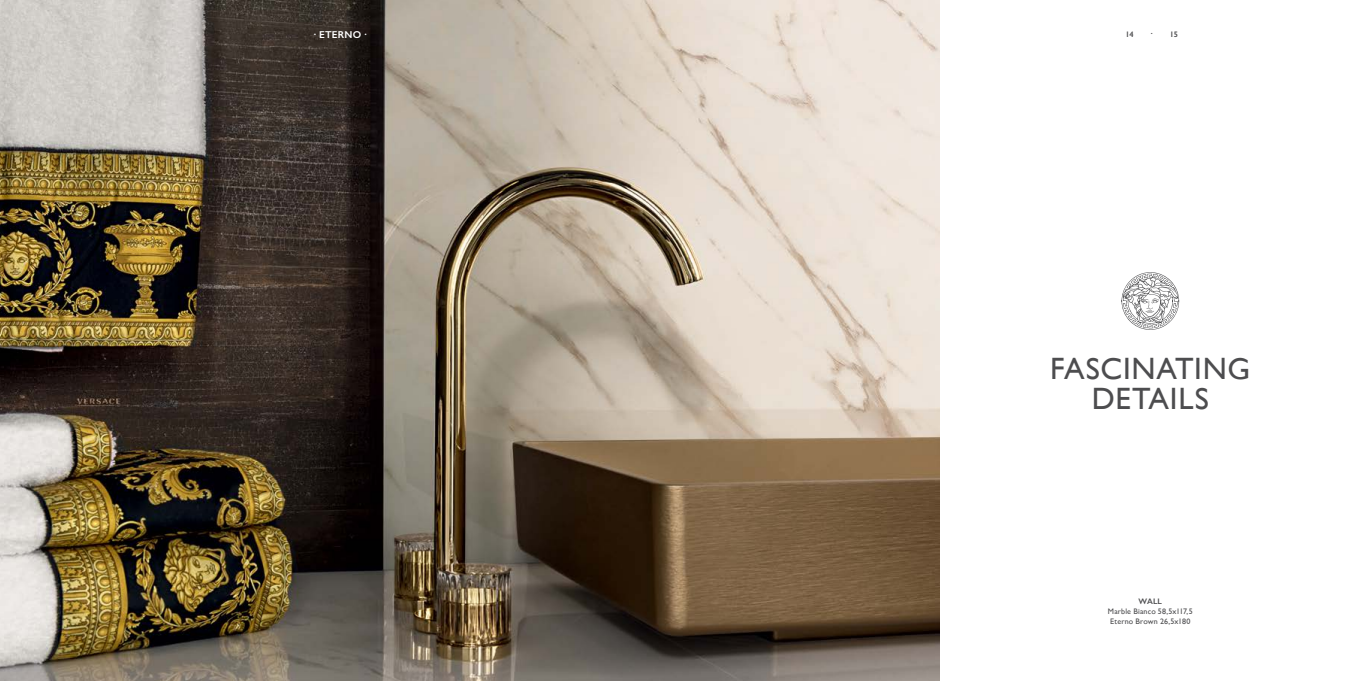
<style>
.page{position:relative;width:1361px;height:681px;background:#fff}
.page>*{position:absolute;margin:0;border:0;box-sizing:border-box;transform-origin:0 0}
.t1{font:30.8px/29.3px "Gill Sans";letter-spacing:.025em;color:#4d4d4f;text-align:center}
.t2{font:600 10px "Gill Sans";letter-spacing:.025em;color:#fff}
.t3{font:8px/10px "Gill Sans";letter-spacing:.015em;color:#4d4d4f}
.t4{font:600 8px "Gill Sans";letter-spacing:-.02em;color:#4d4d4f}
</style>
<div class="page">
<img style="left:0;top:0;width:939px;height:680px">
<svg style="left:1121px;top:272px;width:58px;height:58px"></svg>
<p class="t2" style="left:314px;top:28px;width:55px">. ETERNO .</p>
<p class="t4" style="left:1125px;top:29px;width:10px">14</p>
<p class="t4" style="left:1169px;top:29px;width:10px">15</p>
<p class="t4" style="left:1150px;top:27px;width:3px">.</p>
<h1 class="t1" style="left:1050px;top:354px;width:202px">FASCINATING<br>DETAILS</h1>
<p class="t4" style="left:1138px;top:596px;width:25px">WALL</p>
<p class="t3" style="left:1108px;top:606px;width:86px">Marble Bianco 58,5x117,5<br>Eterno Brown 26,5x180</p>
</div>
